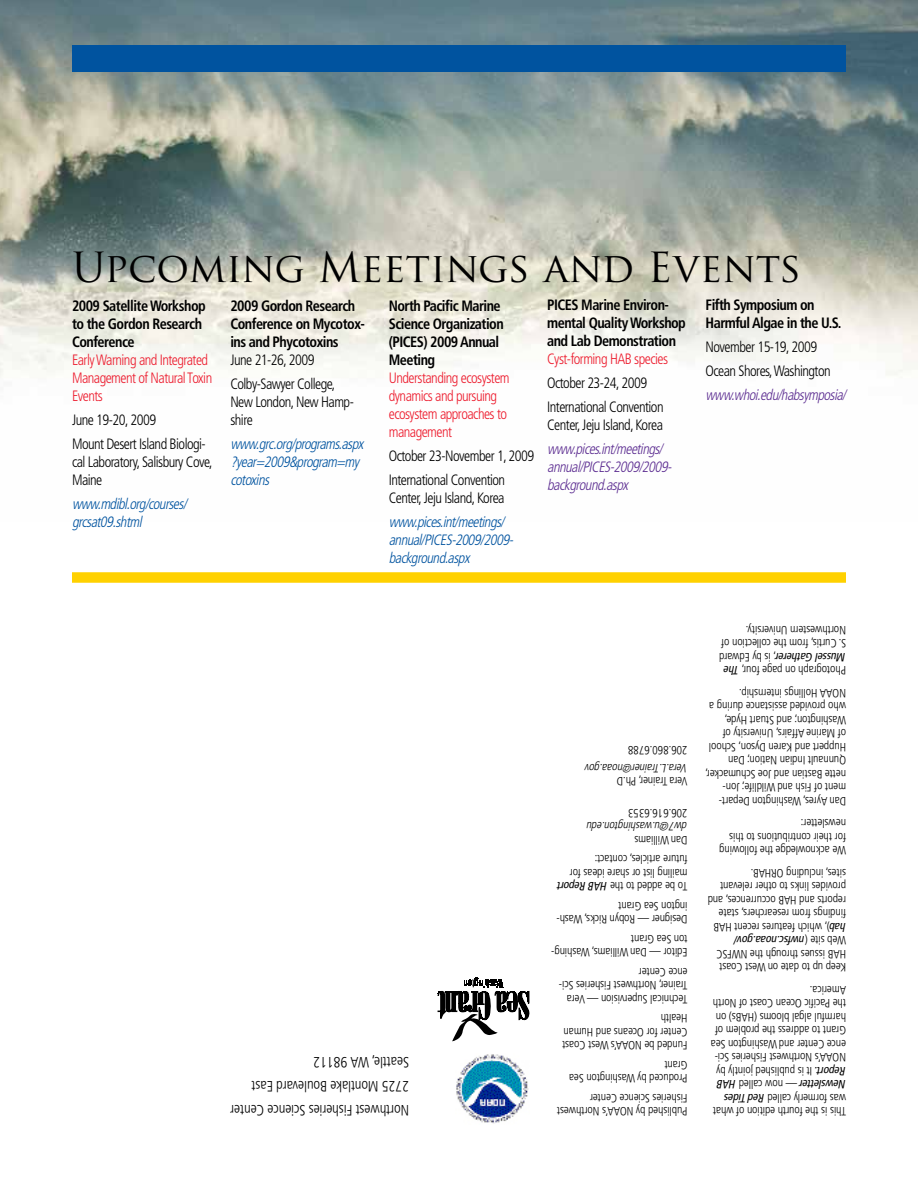
<style>
.page{position:relative;width:918px;height:1188px;background:#fff}
.page>*{position:absolute;margin:0;border:0;box-sizing:border-box;transform-origin:0 0}
.t1{font:40.5px "Trajan Pro";color:#000}
.t2{font:300 condensed 15px/24px "Frutiger";letter-spacing:-.035em;color:#000;scale:.95 1}
.t3{font:700 condensed 15px/18px "Frutiger";letter-spacing:-.035em;color:#000;scale:.95 1}
.t4{font:italic 300 condensed 15px/18px "Frutiger";color:#00539f;scale:.95 1}
.t5{font:300 condensed 15px/18px "Frutiger";letter-spacing:-.035em;color:#ed1c2e;scale:.95 1}
.t6{font:italic 300 condensed 15px/18px "Frutiger";color:#5c2d91;scale:.95 1}
.t7{font:300 condensed 15px/24px "Frutiger";letter-spacing:-.005em;color:#000;scale:.95 1}
.t8{font:300 condensed 12px/13.5px "Frutiger";letter-spacing:-.005em;color:#000;scale:.95 1}
.t9{font:italic 300 condensed 12px "Frutiger";color:#000;scale:.95 1}
.t10{font:italic condensed 12px "Frutiger";color:#000;scale:.95 1}
.s1{font-weight:400;font-style:italic}
</style>
<div class="page">
<img style="left:0;top:0;width:918px;height:379px">
<div style="left:72px;top:45px;width:774px;height:27px;background:#00539f"></div>
<svg style="left:438px;top:977px;width:91px;height:64px"></svg>
<img style="left:456px;top:1054px;width:73px;height:70px">
<div style="left:72px;top:572px;width:774px;height:11px;background:#ffd100"></div>
<h1 class="t1" style="left:72px;top:241px;width:731px">Upcoming Meetings and Events</h1>
<p class="t3" style="left:72px;top:297px;width:142px">2009 Satellite Workshop to the Gordon Research<br>Conference</p>
<p class="t5" style="left:72px;top:351px;width:149px">Early Warning and Integrated<br>Management of Natural Toxin<br>Events</p>
<p class="t2" style="left:72px;top:408px;width:142px">June 19-20, 2009<br>Mount Desert Island Biologi-</p>
<p class="t2" style="left:72px;top:453px;width:149px;line-height:18px">cal Laboratory, Salisbury Cove,<br>Maine</p>
<p class="t4" style="left:72px;top:495px;width:126px">www.mdibl.org/courses/ grcsat09.shtml</p>
<p class="t3" style="left:706px;top:296px;width:144px">Fifth Symposium on<br>Harmful Algae in the U.S.</p>
<p class="t2" style="left:706px;top:336px;width:133px">November 15-19, 2009<br>Ocean Shores, Washington</p>
<p class="t6" style="left:706px;top:387px;width:153px">www.whoi.edu/habsymposia/</p>
<p class="t3" style="left:389px;top:296px;width:123px">North Pacific Marine<br>Science Organization (PICES) 2009 Annual<br>Meeting</p>
<p class="t5" style="left:389px;top:369px;width:129px">Understanding ecosystem dynamics and pursuing ecosystem approaches to management</p>
<p class="t2" style="left:389px;top:444px;width:155px">October 23-November 1, 2009<br>International Convention</p>
<p class="t2" style="left:389px;top:486px;width:123px">Center, Jeju Island, Korea</p>
<p class="t4" style="left:389px;top:513px;width:136px">www.pices.int/meetings/ annual/PICES-2009/2009- background.aspx</p>
<p class="t3" style="left:230px;top:296px;width:143px">2009 Gordon Research<br>Conference on Mycotox&shy;ins and Phycotoxins</p>
<p class="t2" style="left:230px;top:348px;width:112px">June 21-26, 2009<br>Colby-Sawyer College,</p>
<p class="t2" style="left:230px;top:393px;width:132px;line-height:18px">New London, New Hamp&shy;shire</p>
<p class="t4" style="left:230px;top:435px;width:145px">www.grc.org/programs.aspx ?year=2009&amp;program=my cotoxins</p>
<p class="t3" style="left:547px;top:296px;width:148px">PICES Marine Environ&shy;mental Quality Workshop and Lab Demonstration</p>
<p class="t5" style="left:547px;top:351px;width:129px">Cyst-forming HAB species</p>
<p class="t2" style="left:547px;top:372px;width:124px">October 23-24, 2009<br>International Convention</p>
<p class="t2" style="left:547px;top:414px;width:123px">Center, Jeju Island, Korea</p>
<p class="t6" style="left:547px;top:441px;width:136px">www.pices.int/meetings/ annual/PICES-2009/2009- background.aspx</p>
<p class="t7" style="left:409px;top:1122px;width:190px;rotate:-180deg">Northwest Fisheries Science Center<br>2725 Montlake Boulevard East<br>Seattle, WA 98112</p>
<p class="t8" style="left:688px;top:756px;width:64px;rotate:-180deg">206.860.6788</p>
<p class="t9" style="left:688px;top:774px;width:112px;rotate:-180deg">Vera.L.Trainer@noaa.gov</p>
<p class="t8" style="left:688px;top:788px;width:76px;rotate:-180deg">Vera Trainer, Ph.D</p>
<p class="t8" style="left:688px;top:819px;width:64px;rotate:-180deg">206.616.6353</p>
<p class="t9" style="left:688px;top:833px;width:110px;rotate:-180deg">dw7@u.washington.edu</p>
<p class="t8" style="left:688px;top:846px;width:58px;rotate:-180deg">Dan Williams</p>
<p class="t8" style="left:688px;top:893px;width:141px;rotate:-180deg">To be added to the <span class="s1">HAB Report </span>mailing list or share ideas for future articles, contact:</p>
<p class="t8" style="left:688px;top:926px;width:140px;rotate:-180deg">Designer — Robyn Ricks, Wash&shy;ington Sea Grant</p>
<p class="t8" style="left:688px;top:959px;width:145px;rotate:-180deg">Editor — Dan Williams, Washing&shy;ton Sea Grant</p>
<p class="t8" style="left:688px;top:1005px;width:137px;rotate:-180deg">Technical Supervision — Vera<br>Trainer, Northwest Fisheries Sci&shy;ence Center</p>
<p class="t8" style="left:688px;top:1052px;width:134px;rotate:-180deg">Funded be NOAA’s West Coast<br>Center for Oceans and Human<br>Health</p>
<p class="t8" style="left:688px;top:1085px;width:126px;rotate:-180deg">Produced by Washington Sea<br>Grant</p>
<p class="t8" style="left:688px;top:1118px;width:139px;rotate:-180deg">Published by NOAA’s Northwest<br>Fisheries Science Center</p>
<p class="t8" style="left:846px;top:650px;width:133px;rotate:-180deg">S. Curtis, from the collection of<br>Northwestern University.</p>
<p class="t8" style="left:846px;top:677px;width:135px;text-align:right;rotate:-180deg">Photograph on page four, <span class="s1">The </span>, is by Edward</p>
<p class="t10" style="left:846px;top:664px;width:78px;rotate:-180deg">MusselGatherer</p>
<p class="t8" style="left:846px;top:807px;width:150px;rotate:-180deg">Dan Ayres, Washington Depart&shy;ment of Fish and Wildlife; Jon&shy;nette Bastian and Joe Schumacker,<br>Qunnault Indian Nation; Dan<br>Huppert and Karen Dyson, School of Marine Affairs, University of<br>Washington; and Stuart Hyde, who provided assistance during a<br>NOAA Hollings internship.</p>
<p class="t8" style="left:846px;top:857px;width:135px;rotate:-180deg">We acknowledge the following for their contributions to this newsletter:</p>
<p class="t8" style="left:846px;top:920px;width:147px;rotate:-180deg">findings from researchers, state reports and HAB occurrences, and provides links to other relevant sites, including ORHAB.</p>
<p class="t8" style="left:830px;top:933px;width:124px;rotate:-180deg">), which features recent HAB</p>
<p class="t10" style="left:846px;top:934px;width:21px;rotate:-180deg">hab</p>
<p class="t8" style="left:846px;top:974px;width:138px;rotate:-180deg">Keep up to date on West Coast<br>HAB issues through the NWFSC<br>W e b s i t e ( <span class="s1">nwfsc.noaa.gov/</span></p>
<p class="t8" style="left:846px;top:1118px;width:144px;rotate:-180deg">This is the fourth edition of what was formerly called <span class="s1">Red Tides<br>Newsletter</span> — n o w c a l l e d <span class="s1">HAB<br>Report.</span>It is published jointly by<br>NOAA’s Northwest Fisheries Sci&shy;ence Center and Washington Sea<br>Grant to address the problem of harmful algal blooms (HABs) on the Pacific Ocean Coast of North<br>America.</p>
</div>
